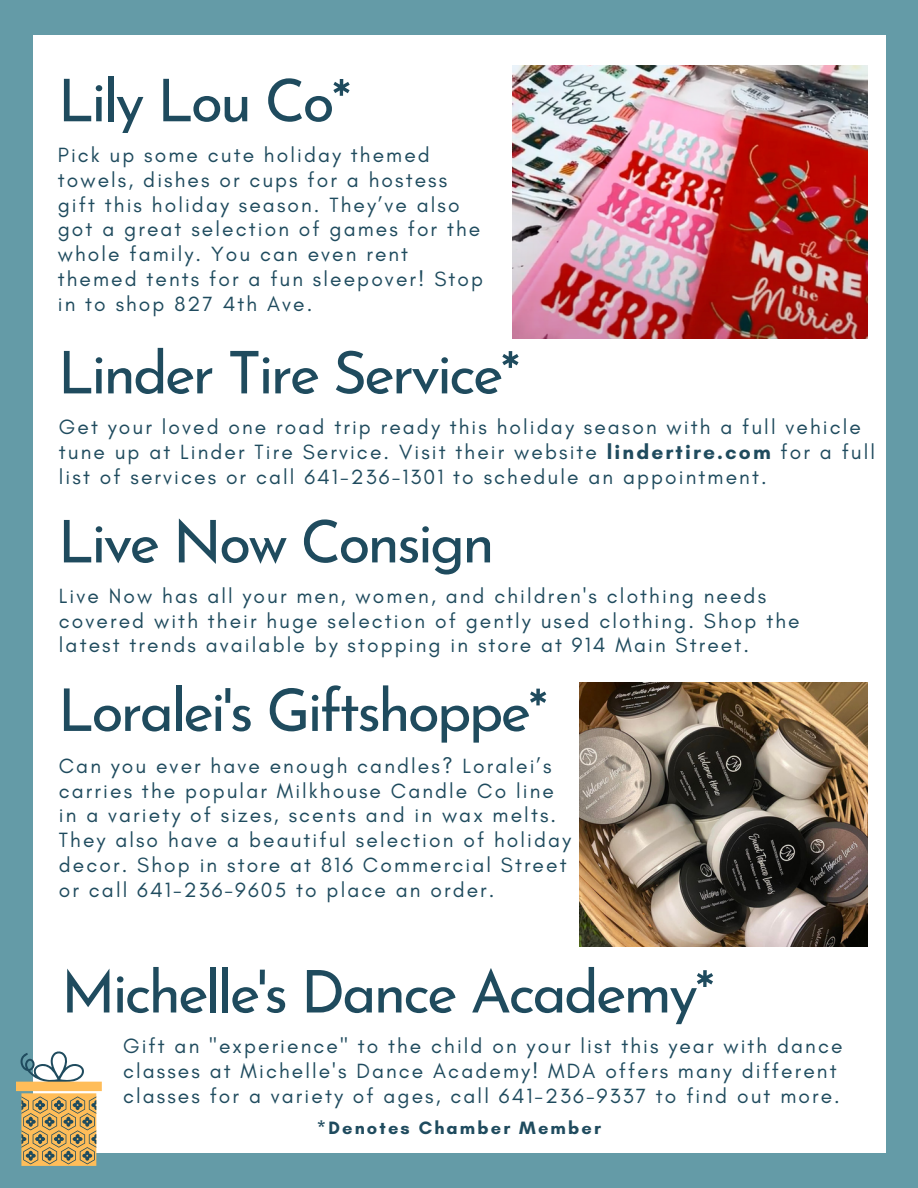
<style>
.page{position:relative;width:918px;height:1188px;background:#649ba7}
.page>*{position:absolute;margin:0;border:0;box-sizing:border-box;transform-origin:0 0}
.t1{font:58.8px "Josefin Sans";letter-spacing:-.05em;color:#1f4b5e}
.t2{font:21px/24.8px "Glacial Indifference";letter-spacing:.1em;color:#1f4b5e}
.t3{font:700 18.3px "Glacial Indifference";letter-spacing:.12em;color:#1f4b5e}
.s1{font-weight:700}
</style>
<div class="page">
<div style="left:33px;top:35px;width:852px;height:1118px;background:#fff"></div>
<img style="left:579px;top:682px;width:288px;height:265px">
<svg style="left:16px;top:1051px;width:85px;height:115px"></svg>
<img style="left:512px;top:66px;width:356px;height:272px">
<p class="t1" style="left:58px;top:77px;width:295px">Lily Lou Co*</p>
<p class="t2" style="left:58px;top:142px;width:427px">Pick up some cute holiday themed towels, dishes or cups for a hostess gift this holiday season. They’ve also got a great selection of games for the whole family. You can even rent themed tents for a fun sleepover! Stop in to shop 827 4th Ave.</p>
<p class="t1" style="left:58px;top:349px;width:464px">Linder Tire Service*</p>
<p class="t2" style="left:59px;top:414px;width:818px">Get your loved one road trip ready this holiday season with a full vehicle tune up at Linder Tire Service. Visit their website <span class="s1">lindertire.com</span> for a full list of services or call 641-236-1301 to schedule an appointment.</p>
<p class="t1" style="left:58px;top:518px;width:438px">Live Now Consign</p>
<p class="t2" style="left:59px;top:583px;width:742px">Live Now has all your men, women, and children's clothing needs covered with their huge selection of gently used clothing. Shop the latest trends available by stopping in store at 914 Main Street.</p>
<p class="t1" style="left:58px;top:687px;width:492px">Loralei's Giftshoppe*</p>
<p class="t2" style="left:59px;top:753px;width:514px">Can you ever have enough candles? Loralei’s carries the popular Milkhouse Candle Co line in a variety of sizes, scents and in wax melts.<br>They also have a beautiful selection of holiday decor. Shop in store at 816 Commercial Street or call 641-236-9605 to place an order.</p>
<p class="t1" style="left:61px;top:968px;width:655px">Michelle's Dance Academy*</p>
<p class="t2" style="left:123px;top:1034px;width:721px">Gift an "experience" to the child on your list this year with dance classes at Michelle's Dance Academy! MDA offers many different classes for a variety of ages, call 641-236-9337 to find out more.</p>
<p class="t3" style="left:317px;top:1117px;width:286px">*Denotes Chamber Member</p>
</div>
